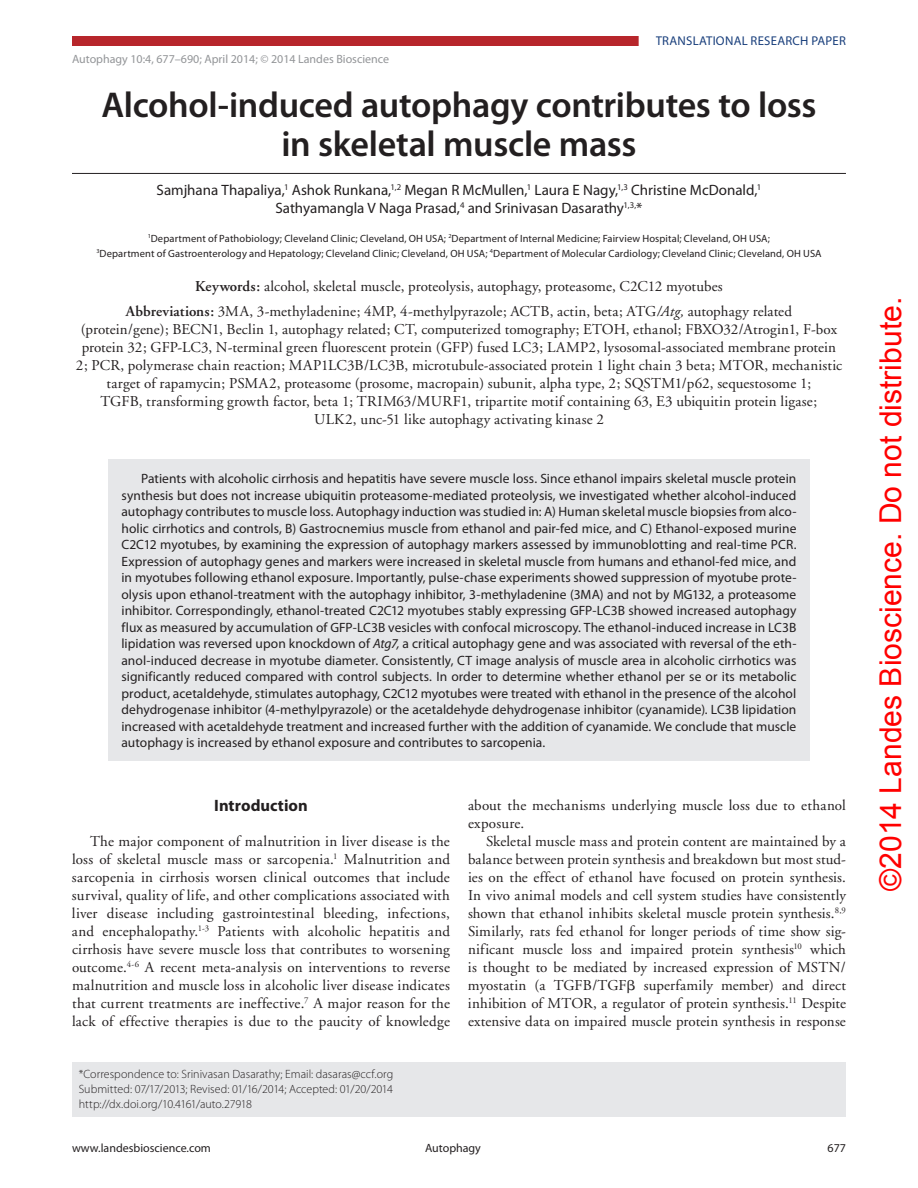
<style>
.page{position:relative;width:918px;height:1188px;background:#fff}
.page>*{position:absolute;margin:0;border:0;box-sizing:border-box;transform-origin:0 0}
.t1{font:600 36px/39px "Myriad Pro";letter-spacing:-.01em;color:#231f20;text-align:center}
.t2{font:30.15px "Arial";color:#f00}
.t3{font:700 16.5px "Myriad Pro";color:#231f20}
.t4{font:15px/18px "Adobe Garamond";letter-spacing:.01em;color:#231f20;text-align:center}
.t5{font:15px/18px "Myriad Pro";color:#231f20;text-align:center}
.t6{font:13.5px/16.5px "Myriad Pro";letter-spacing:.005em;color:#231f20;text-align:justify}
.t7{font:12.75px "Myriad Pro";letter-spacing:.02em;color:#193f7c}
.t8{font:300 12px/15px "Myriad Pro";letter-spacing:-.005em;color:#231f20;text-align:justify}
.t9{font:12px "Myriad Pro";color:#939598}
.t10{font:12px "Myriad Pro";color:#231f20}
.t11{font:10.5px/15px "Myriad Pro";letter-spacing:.015em;color:#231f20}
.s1{font-weight:600}
.s2{font-style:italic}
.s3{font-family:"Universal Std Greekw Math Pi"}
</style>
<div class="page">
<div style="left:72px;top:36px;width:774px;height:10px;background:#b7262b"></div>
<div style="left:638px;top:36px;width:208px;height:10px;background:#fff"></div>
<div style="left:72px;top:1062px;width:774px;height:55px;background:#e6e7e9"></div>
<hr style="left:72px;top:173px;width:774px;height:1px;background:#231f20">
<div style="left:108px;top:460px;width:702px;height:301px;background:#e6e7e9"></div>
<p class="t9" style="left:72px;top:52px;width:319px">Autophagy 10:4, 677–690; April 2014; © 2014 Landes Bioscience</p>
<p class="t7" style="left:656px;top:33px;width:192px">Translational Research Paper</p>
<h1 class="t1" style="left:101px;top:85px;width:716px">Alcohol-induced autophagy contributes to loss in skeletal muscle mass</h1>
<p class="t5" style="left:157px;top:181px;width:606px">Samjhana Thapaliya,<sup>1</sup> Ashok Runkana,<sup>1,2</sup> Megan R McMullen,<sup>1</sup> Laura E Nagy,<sup>1,3</sup> Christine McDonald,<sup>1<br></sup>Sathyamangla V Naga Prasad,<sup>4</sup> and Srinivasan Dasarathy<sup>1,3,</sup>*</p>
<p class="t11" style="left:96px;top:230px;width:717px;text-indent:51px"><sup>1</sup>Department of Pathobiology; Cleveland Clinic; Cleveland, OH USA ; <sup>2</sup>Department of Internal Medicine; Fairview Hospital; Cleveland, OH USA ;<br><sup>3</sup>Department of Gastroenterology and Hepatology; Cleveland Clinic; Cleveland, OH USA ; <sup>4</sup>Department of Molecular Cardiology; Cleveland Clinic; Cleveland, OH USA</p>
<p class="t4" style="left:126px;top:274px;width:668px;line-height:24.8px"><span class="s1">Keywords:</span> alcohol, skeletal muscle, proteolysis, autophagy, proteasome, C2C12 myotubes<br><span class="s1">Abbreviations:</span> 3MA, 3-methyladenine; 4MP, 4-methylpyrazole; ACTB, actin, beta; ATG<span class="s2">/Atg,</span> autophagy related</p>
<p class="t4" style="left:76px;top:320px;width:768px">(protein/gene); BECN1, Beclin 1, autophagy related; CT, computerized tomography; ETOH, ethanol; FBXO32/Atrogin1, F-box protein 32; GFP-LC3, N-terminal green fluorescent protein (GFP) fused LC3; LAMP2, lysosomal-associated membrane protein 2; PCR, polymerase chain reaction; MAP1LC3B/LC3B, microtubule-associated protein 1 light chain 3 beta; MTOR, mechanistic target of rapamycin; PSMA2, proteasome (prosome, macropain) subunit, alpha type, 2; SQSTM1/p62, sequestosome 1;<br>TGFB, transforming growth factor, beta 1; TRIM63/MURF1, tripartite motif containing 63, E3 ubiquitin protein ligase;<br>ULK2, unc-51 like autophagy activating kinase 2</p>
<p class="t6" style="left:121px;top:470px;width:677px;text-indent:20px">Patients with alcoholic cirrhosis and hepatitis have severe muscle loss. Since ethanol impairs skeletal muscle protein synthesis but does not increase ubiquitin proteasome-mediated proteolysis, we investigated whether alcohol-induced autophagy contributes to muscle loss. Autophagy induction was studied in: A) Human skeletal muscle biopsies from alco&shy;holic cirrhotics and controls, B) Gastrocnemius muscle from ethanol and pair-fed mice, and C) Ethanol-exposed murine C2C12 myotubes, by examining the expression of autophagy markers assessed by immunoblotting and real-time PCR .<br>Expression of autophagy genes and markers were increased in skeletal muscle from humans and ethanol-fed mice, and in myotubes following ethanol exposure. Importantly, pulse-chase experiments showed suppression of myotube prote&shy;olysis upon ethanol-treatment with the autophagy inhibitor, 3-methyladenine (3MA) and not by MG132, a proteasome inhibitor. Correspondingly, ethanol-treated C2C12 myotubes stably expressing GFP-LC 3B showed increased autophagy flux as measured by accumulation of GFP-LC 3B vesicles with confocal microscopy. The ethanol-induced increase in LC3B lipidation was reversed upon knockdown of <span class="s2">Atg7,</span> a critical autophagy gene and was associated with reversal of the eth&shy;anol-induced decrease in myotube diameter. Consistently, CT image analysis of muscle area in alcoholic cirrhotics was significantly reduced compared with control subjects. In order to determine whether ethanol per se or its metabolic product, acetaldehyde, stimulates autophagy, C2C12 myotubes were treated with ethanol in the presence of the alcohol dehydrogenase inhibitor (4-methylpyrazole) or the acetaldehyde dehydrogenase inhibitor (cyanamide). LC3B lipidation increased with acetaldehyde treatment and increased further with the addition of cyanamide. We conclude that muscle autophagy is increased by ethanol exposure and contributes to sarcopenia.</p>
<p class="t3" style="left:214px;top:795px;width:95px">Introduction</p>
<p class="t4" style="left:72px;top:833px;width:380px;text-align:justify;text-indent:18px">The major component of malnutrition in liver disease is the loss of skeletal muscle mass or sarcopenia.<sup>1</sup> Malnutrition and sarcopenia in cirrhosis worsen clinical outcomes that include survival, quality of life, and other complications associated with liver disease including gastrointestinal bleeding, infections, and encephalopathy.<sup>1-3</sup> Patients with alcoholic hepatitis and cirrhosis have severe muscle loss that contributes to worsening outcome.<sup>4-6</sup> A recent meta-analysis on interventions to reverse malnutrition and muscle loss in alcoholic liver disease indicates that current treatments are ineffective.<sup>7</sup> A major reason for the lack of effective therapies is due to the paucity of knowledge</p>
<p class="t8" style="left:79px;top:1066px;width:316px">*Correspondence to: Srinivasan Dasarathy; Email: dasaras@ccf.org Submitted: 07/17/2013; Revised: 01/16/2014; Accepted: 01/20/2014 http://dx.doi.org/10.4161/auto.27918</p>
<p class="t4" style="left:468px;top:797px;width:379px;text-align:left">about the mechanisms underlying muscle loss due to ethanol exposure.</p>
<p class="t4" style="left:468px;top:833px;width:380px;text-align:justify;text-indent:18px">Skeletal muscle mass and protein content are maintained by a balance between protein synthesis and breakdown but most stud&shy;ies on the effect of ethanol have focused on protein synthesis.<br>In vivo animal models and cell system studies have consistently shown that ethanol inhibits skeletal muscle protein synthesis.<sup>8,9<br></sup>Similarly, rats fed ethanol for longer periods of time show sig&shy;nificant muscle loss and impaired protein synthesis<sup>10</sup> which is thought to be mediated by increased expression of MSTN/ myostatin (a TGFB/TGF<span class="s3">β</span> superfamily member) and direct inhibition of MTOR, a regulator of protein synthesis.<sup>11</sup> Despite extensive data on impaired muscle protein synthesis in response</p>
<p class="t10" style="left:72px;top:1141px;width:251px">www.landesbioscience.com A</p>
<p class="t10" style="left:432px;top:1141px;width:50px">utophagy</p>
<p class="t10" style="left:828px;top:1141px;width:20px">677</p>
<h2 class="t2" style="left:871px;top:891px;width:595px;rotate:-90deg">©2014 Landes Bioscience. Do not distribute.</h2>
</div>
